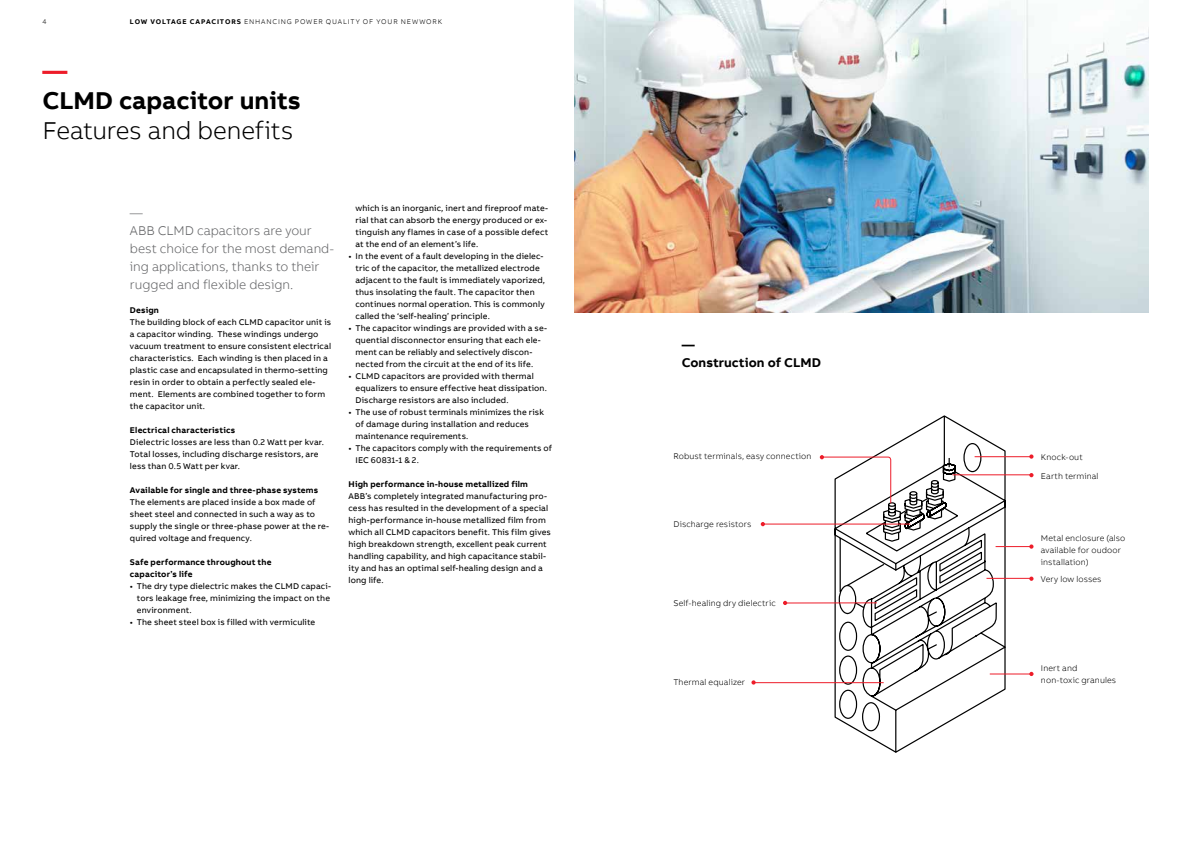
<style>
.page{position:relative;width:1191px;height:842px;background:#fff}
.page>*{position:absolute;margin:0;border:0;box-sizing:border-box;transform-origin:0 0}
.t1{font:300 25px "AB Bvoice";letter-spacing:-.01em;color:#000}
.t2{font:700 25px "AB Bvoice";letter-spacing:-.005em;color:#000}
.t3{font:700 25px "AB Bvoice";color:#ed1c29}
.t4{font:300 13px/18px "AB Bvoice";letter-spacing:-.005em;color:#636466}
.t5{font:700 13px/18px "AB Bvoice";letter-spacing:.005em;color:#000}
.t6{font:8.5px/12px "AB Bvoice";letter-spacing:.015em;color:#000}
.t7{font:300 8.5px/12px "AB Bvoice";letter-spacing:.01em;color:#000}
.t8{font:700 8.5px/12px "AB Bvoice";letter-spacing:.02em;color:#000}
.t9{font:300 7px "AB Bvoice";letter-spacing:.12em;color:#000}
.s1{font-weight:700}
</style>
<div class="page">
<img style="left:574px;top:0;width:574px;height:313px">
<svg style="left:832px;top:415px;width:174px;height:338px"></svg>
<svg style="left:926px;top:610px;width:12px;height:41px"></svg>
<hr style="left:974px;top:456px;width:57px;height:1px;background:#ed1c29">
<hr style="left:995px;top:546px;width:35px;height:1px;background:#ed1c29">
<hr style="left:989px;top:673px;width:42px;height:1px;background:#ed1c29">
<hr style="left:952px;top:474px;width:78px;height:1px;background:#ed1c29">
<hr style="left:986px;top:578px;width:44px;height:1px;background:#ed1c29">
<hr style="left:762px;top:524px;width:148px;height:1px;background:#ed1c29">
<hr style="left:785px;top:602px;width:92px;height:1px;background:#ed1c29">
<hr style="left:753px;top:682px;width:130px;height:1px;background:#ed1c29">
<svg style="left:1029px;top:454px;width:4px;height:5px"></svg>
<svg style="left:819px;top:455px;width:141px;height:97px"></svg>
<svg style="left:760px;top:522px;width:5px;height:4px"></svg>
<svg style="left:783px;top:601px;width:4px;height:4px"></svg>
<svg style="left:751px;top:680px;width:4px;height:5px"></svg>
<svg style="left:1029px;top:473px;width:4px;height:4px"></svg>
<svg style="left:1029px;top:544px;width:4px;height:5px"></svg>
<svg style="left:1029px;top:577px;width:4px;height:4px"></svg>
<svg style="left:1029px;top:672px;width:4px;height:4px"></svg>
<p class="t9" style="left:43px;top:17px;width:6px">4</p>
<p class="t9" style="left:130px;top:17px;width:314px"><span class="s1">LOW Voltage capacitors</span> ENHANCING POWER QUALITY OF YOUR NEWWORK</p>
<h1 class="t3" style="left:43px;top:54px;width:26px">—</h1>
<h1 class="t2" style="left:43px;top:84px;width:260px">CLMD capacitor units</h1>
<h1 class="t1" style="left:43px;top:115px;width:252px">Features and benefits</h1>
<h2 class="t4" style="left:130px;top:203px;width:206px">—<br>ABB CLMD capacitors are your best choice for the most demand&shy;ing applications, thanks to their rugged and flexible design.</h2>
<p class="t8" style="left:130px;top:304px;width:31px">Design</p>
<p class="t6" style="left:130px;top:316px;width:203px">The building block of each CLMD capacitor unit is a capacitor winding. These windings undergo vacuum treatment to ensure consistent electrical characteristics. Each winding is then placed in a plastic case and encapsulated in thermo-setting resin in order to obtain a perfectly sealed ele&shy;ment. Elements are combined together to form the capacitor unit.</p>
<p class="t8" style="left:130px;top:424px;width:107px">Electrical characteristics</p>
<p class="t6" style="left:130px;top:436px;width:195px">Dielectric losses are less than 0.2 Watt per kvar.<br>Total losses, including discharge resistors, are less than 0.5 Watt per kvar.</p>
<p class="t8" style="left:130px;top:484px;width:190px">Available for single and three-phase systems</p>
<p class="t6" style="left:130px;top:496px;width:201px">The elements are placed inside a box made of sheet steel and connected in such a way as to supply the single or three-phase power at the re&shy;quired voltage and frequency.</p>
<p class="t8" style="left:130px;top:556px;width:143px">Safe performance throughout the capacitor’s life</p>
<p class="t6" style="left:137px;top:580px;width:196px;text-indent:-7px">• The dry type dielectric makes the CLMD capaci&shy;tors leakage free, minimizing the impact on the environment.</p>
<p class="t6" style="left:130px;top:616px;width:187px">• The sheet steel box is filled with vermiculite</p>
<p class="t6" style="left:355px;top:202px;width:194px">which is an inorganic, inert and fireproof mate&shy;rial that can absorb the energy produced or ex&shy;tinguish any flames in case of a possible defect at the end of an element’s life.</p>
<p class="t6" style="left:355px;top:250px;width:191px;text-indent:-7px">• In the event of a fault developing in the dielec&shy;tric of the capacitor, the metallized electrode adjacent to the fault is immediately vaporized, thus insolating the fault. The capacitor then continues normal operation. This is commonly called the ‘self-healing’ principle.</p>
<p class="t6" style="left:355px;top:322px;width:193px;text-indent:-7px">• The capacitor windings are provided with a se&shy;quential disconnector ensuring that each ele&shy;ment can be reliably and selectively discon&shy;nected from the circuit at the end of its life.</p>
<p class="t6" style="left:355px;top:370px;width:193px;text-indent:-7px">• CLMD capacitors are provided with thermal equalizers to ensure effective heat dissipation.<br>Discharge resistors are also included.</p>
<p class="t6" style="left:355px;top:406px;width:190px;text-indent:-7px">• The use of robust terminals minimizes the risk of damage during installation and reduces maintenance requirements.</p>
<p class="t6" style="left:355px;top:442px;width:198px;text-indent:-7px">• The capacitors comply with the requirements of<br>IEC 60831-1 &amp; 2.</p>
<p class="t8" style="left:348px;top:478px;width:181px">High performance in-house metallized film</p>
<p class="t6" style="left:348px;top:490px;width:204px">ABB’s completely integrated manufacturing pro&shy;cess has resulted in the development of a special high-performance in-house metallized film from which all CLMD capacitors benefit. This film gives high breakdown strength, excellent peak current handling capability, and high capacitance stabil&shy;ity and has an optimal self-healing design and a long life.</p>
<h2 class="t5" style="left:681px;top:335px;width:141px">—<br>Construction of CLMD</h2>
<p class="t7" style="left:673px;top:450px;width:140px">Robust terminals, easy connection</p>
<p class="t7" style="left:673px;top:518px;width:79px">Discharge resistors</p>
<p class="t7" style="left:673px;top:597px;width:104px">Self-healing dry dielectric</p>
<p class="t7" style="left:673px;top:676px;width:73px">Thermal equalizer</p>
<p class="t7" style="left:1041px;top:451px;width:43px">Knock-out</p>
<p class="t7" style="left:1041px;top:470px;width:59px">Earth terminal</p>
<p class="t7" style="left:1041px;top:532px;width:86px">Metal enclosure (also available for oudoor installation)</p>
<p class="t7" style="left:1041px;top:573px;width:62px">Very low losses</p>
<p class="t7" style="left:1041px;top:662px;width:77px">Inert and non-toxic granules</p>
</div>
